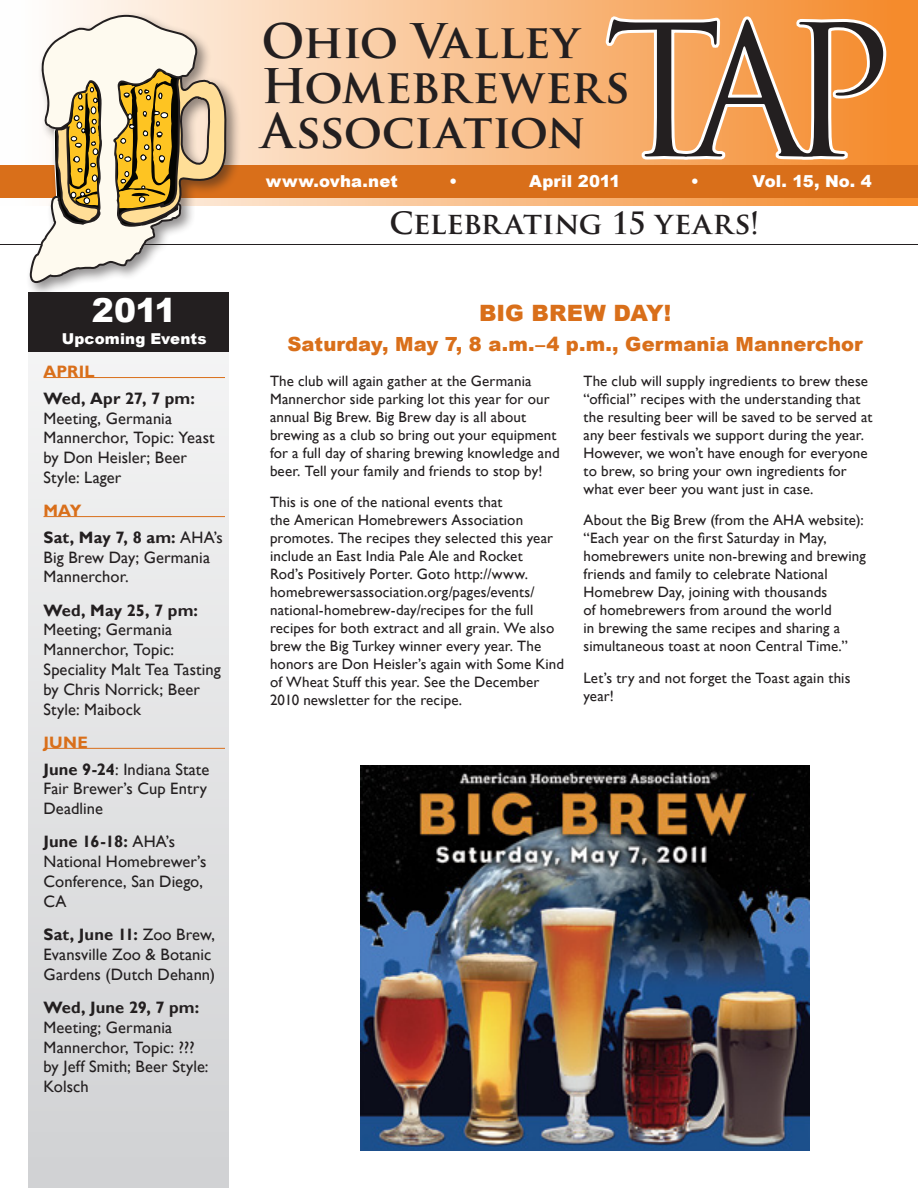
<style>
.page{position:relative;width:918px;height:1188px;background:#fff}
.page>*{position:absolute;margin:0;border:0;box-sizing:border-box;transform-origin:0 0}
.t1{font:178.05px "Trajan Pro";color:#231f20;scale:.96 1}
.t2{font:700 46.5px/45px "Trajan Pro";letter-spacing:-.015em;color:#231f20}
.t3{font:900 33px "Arial";color:#fff}
.t4{font:700 30px "Trajan Pro";color:#231f20}
.t5{font:900 22.5px "Arial";color:#d96f1a}
.t6{font:900 19.5px "Arial";letter-spacing:.005em;color:#d96f1a}
.t7{font:16.5px/19.8px "Gill Sans";letter-spacing:.005em;color:#231f20}
.t8{font:900 16.5px "Arial";letter-spacing:.005em;color:#fff}
.t9{font:700 16.5px "Gill Sans";letter-spacing:.015em;color:#d96f1a}
.t10{font:15px/18px "Gill Sans";letter-spacing:.01em;color:#231f20}
.t11{font:900 15px "Arial";letter-spacing:.01em;color:#fff}
.s1{font-weight:700}
</style>
<div class="page">
<div style="left:0;top:0;width:918px;height:206px;background:linear-gradient(to right,#fff,#f48827)"></div>
<div style="left:28px;top:315px;width:202px;height:873px;background:linear-gradient(to bottom,#f5f5f6,#d0d1d3)"></div>
<div style="left:0;top:165px;width:918px;height:33px;background:#d96f1a"></div>
<svg style="left:603px;top:13px;width:286px;height:150px"></svg>
<div style="left:28px;top:292px;width:202px;height:60px;background:#231f20"></div>
<hr style="left:44px;top:377px;width:181px;height:1px;background:#d96f1a">
<hr style="left:44px;top:516px;width:181px;height:1px;background:#d96f1a">
<hr style="left:44px;top:748px;width:181px;height:1px;background:#d96f1a">
<hr style="left:0;top:244px;width:918px;height:1px;background:#231f20">
<div style="left:26px;top:11px;width:215px;height:287px;background:#231f20;opacity:.5"></div>
<svg style="left:30px;top:15px;width:168px;height:268px;fill:#fefaef"></svg>
<svg style="left:54px;top:58px;width:173px;height:170px"></svg>
<img style="left:360px;top:765px;width:450px;height:385px">
<h1 class="t3" style="left:92px;top:286px;width:86px">2011</h1>
<h2 class="t11" style="left:62px;top:328px;width:146px">Upcoming Events</h2>
<p class="t9" style="left:44px;top:362px;width:53px">APRIL</p>
<p class="t7" style="left:44px;top:389px;width:173px"><span class="s1">Wed, Apr 27, 7 pm:<br></span>Meeting, Germania<br>Mannerchor, Topic: Yeast by Don Heisler; Beer<br>Style: Lager</p>
<p class="t9" style="left:44px;top:501px;width:40px">MAY</p>
<p class="t7" style="left:44px;top:528px;width:181px"><span class="s1">Sat, May 7, 8 am:</span> AHA’s<br>Big Brew Day; Germania<br>Mannerchor.</p>
<p class="t7" style="left:44px;top:601px;width:179px"><span class="s1">Wed, May 25, 7 pm:<br></span>Meeting; Germania<br>Mannerchor, Topic:<br>Speciality Malt Tea Tasting by Chris Norrick; Beer<br>Style: Maibock</p>
<p class="t9" style="left:44px;top:732px;width:46px">JUNE</p>
<p class="t7" style="left:44px;top:759px;width:168px"><span class="s1">June 9-24</span>: Indiana State<br>Fair Brewer’s Cup Entry<br>Deadline</p>
<p class="t7" style="left:44px;top:832px;width:164px"><span class="s1">June 16-18:</span> AHA’s<br>National Homebrewer’s<br>Conference, San Diego,<br>CA</p>
<p class="t7" style="left:44px;top:925px;width:173px"><span class="s1">Sat, June 11:</span> Zoo Brew,<br>Evansville Zoo &amp; Botanic<br>Gardens (Dutch Dehann)</p>
<p class="t7" style="left:44px;top:998px;width:167px"><span class="s1">Wed, June 29, 7 pm:<br></span>Meeting; Germania<br>Mannerchor, Topic: ??? by Jeff Smith; Beer Style:<br>Kolsch</p>
<p class="t1" style="left:604px;top:-22px;width:302px">TAP</p>
<p class="t8" style="left:691px;top:169px;width:10px">•</p>
<p class="t8" style="left:753px;top:169px;width:121px">Vol. 15, No. 4</p>
<h2 class="t4" style="left:389px;top:204px;width:372px">Celebrating 15 years!</h2>
<p class="t2" style="left:261px;top:20px;width:370px">Ohio Valley<br>Homebrewers<br>Association</p>
<p class="t8" style="left:266px;top:169px;width:133px">www.ovha.net</p>
<p class="t8" style="left:449px;top:169px;width:10px">•</p>
<p class="t8" style="left:529px;top:169px;width:93px">April 2011</p>
<h1 class="t5" style="left:479px;top:297px;width:194px">BIG BREW DAY!</h1>
<h1 class="t6" style="left:288px;top:330px;width:577px">Saturday, May 7, 8 a.m.–4 p.m., Germania Mannerchor</h1>
<h2 class="t10" style="left:270px;top:372px;width:291px">The club will again gather at the Germania Mannerchor side parking lot this year for our annual Big Brew. Big Brew day is all about brewing as a club so bring out your equipment for a full day of sharing brewing knowledge and beer. Tell your family and friends to stop by!</h2>
<h2 class="t10" style="left:270px;top:493px;width:296px">This is one of the national events that<br>the American Homebrewers Association promotes. The recipes they selected this year include an East India Pale Ale and Rocket<br>Rod’s Positively Porter. Goto http://www. homebrewersassociation.org/pages/events/ national-homebrew-day/recipes for the full recipes for both extract and all grain. We also brew the Big Turkey winner every year. The honors are Don Heisler’s again with Some Kind of Wheat Stuff this year. See the December 2010 newsletter for the recipe.</h2>
<h2 class="t10" style="left:584px;top:372px;width:291px">The club will supply ingredients to brew these “official” recipes with the understanding that the resulting beer will be saved to be served at any beer festivals we support during the year.<br>However, we won’t have enough for everyone to brew, so bring your own ingredients for what ever beer you want just in case.</h2>
<h2 class="t10" style="left:584px;top:511px;width:284px">About the Big Brew (from the AHA website): “Each year on the first Saturday in May, homebrewers unite non-brewing and brewing friends and family to celebrate National Homebrew Day, joining with thousands<br>of homebrewers from around the world<br>in brewing the same recipes and sharing a simultaneous toast at noon Central Time.”</h2>
<h2 class="t10" style="left:584px;top:669px;width:268px">Let’s try and not forget the Toast again this year!</h2>
</div>
